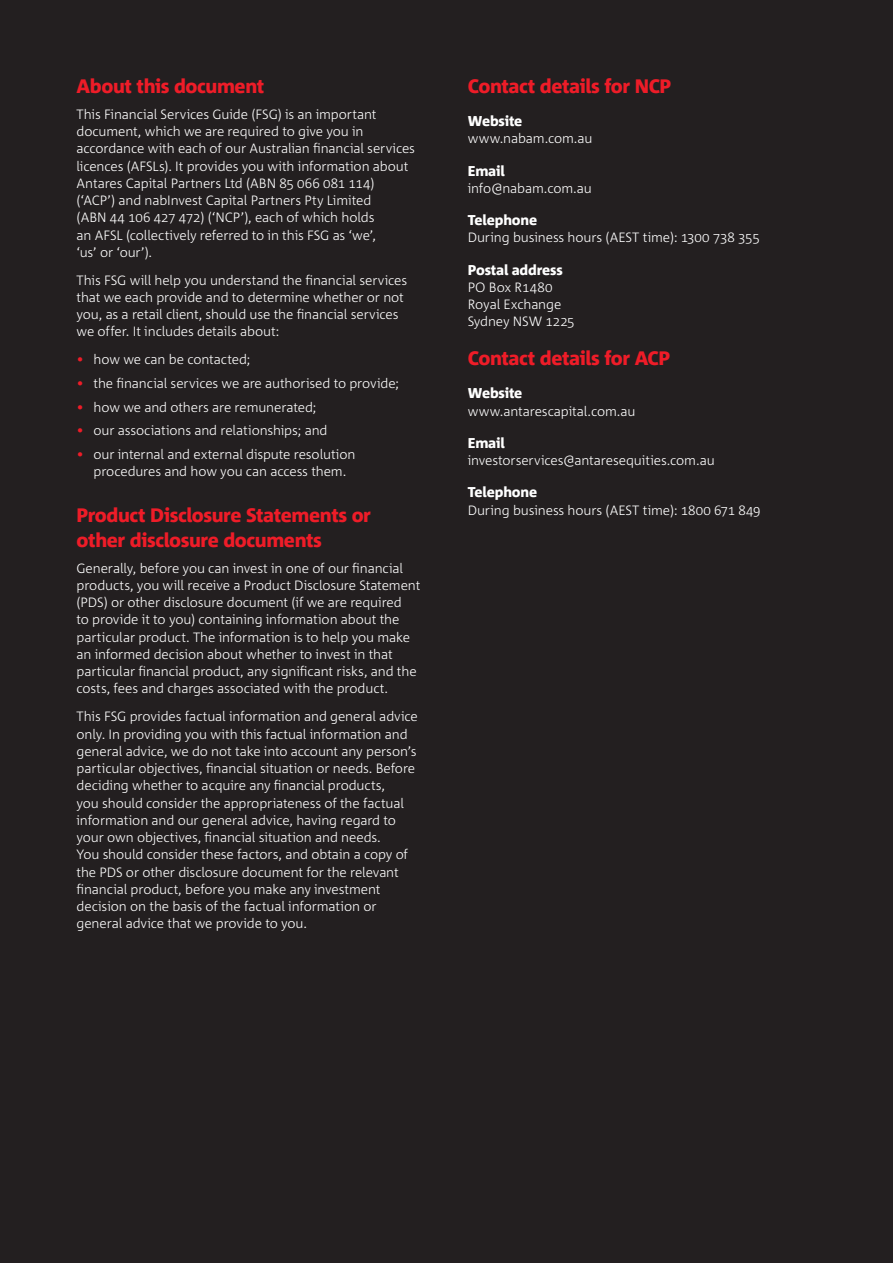
<style>
.page{position:relative;width:893px;height:1263px;background:#231f20}
.page>*{position:absolute;margin:0;border:0;box-sizing:border-box;transform-origin:0 0}
.t1{font:800 19.5px/24.8px "Corpid";letter-spacing:-.02em;color:#ee1c28}
.t2{font:800 14.25px "Corpid";letter-spacing:-.01em;color:#fff}
.t3{font:300 13.5px/17.2px "Corpid";letter-spacing:-.01em;color:#fff}
.s1{font-family:"Corpid C1";color:#ee1c28}
</style>
<div class="page">
<h1 class="t1" style="left:77px;top:74px;width:189px">About this document</h1>
<p class="t3" style="left:77px;top:106px;width:340px">This Financial Services Guide (FSG) is an important document, which we are required to give you in accordance with each of our Australian financial services licences (AFSLs). It provides you with information about Antares Capital Partners Ltd (ABN 85 066 081 114) (‘ACP’) and nabInvest Capital Partners Pty Limited<br>(ABN 44 106 427 472) (‘NCP’), each of which holds<br>an AFSL (collectively referred to in this FSG as ‘we’,<br>‘us’ or ‘our’).</p>
<p class="t3" style="left:77px;top:272px;width:332px">This FSG will help you understand the financial services that we each provide and to determine whether or not you, as a retail client, should use the financial services we offer. It includes details about:</p>
<p class="t3" style="left:77px;top:351px;width:175px"><span class="s1">•</span> how we can be contacted;</p>
<p class="t3" style="left:77px;top:375px;width:324px"><span class="s1">•</span> the financial services we are authorised to provide;</p>
<p class="t3" style="left:77px;top:398px;width:242px"><span class="s1">•</span> how we and others are remunerated;</p>
<p class="t3" style="left:77px;top:422px;width:253px"><span class="s1">•</span> our associations and relationships; and</p>
<p class="t3" style="left:77px;top:446px;width:280px;text-align:center"><span class="s1">•</span> our internal and external dispute resolution procedures and how you can access them.</p>
<h1 class="t1" style="left:77px;top:503px;width:296px">Product Disclosure Statements or other disclosure documents</h1>
<p class="t3" style="left:77px;top:559px;width:345px">Generally, before you can invest in one of our financial products, you will receive a Product Disclosure Statement (PDS) or other disclosure document (if we are required<br>to provide it to you) containing information about the particular product. The information is to help you make an informed decision about whether to invest in that particular financial product, any significant risks, and the costs, fees and charges associated with the product.</p>
<p class="t3" style="left:77px;top:708px;width:343px">This FSG provides factual information and general advice only. In providing you with this factual information and general advice, we do not take into account any person’s particular objectives, financial situation or needs. Before deciding whether to acquire any financial products,<br>you should consider the appropriateness of the factual information and our general advice, having regard to your own objectives, financial situation and needs.<br>You should consider these factors, and obtain a copy of the PDS or other disclosure document for the relevant financial product, before you make any investment decision on the basis of the factual information or general advice that we provide to you.</p>
<h1 class="t1" style="left:468px;top:74px;width:205px">Contact details for NCP</h1>
<p class="t2" style="left:468px;top:113px;width:56px">Website</p>
<p class="t3" style="left:468px;top:130px;width:126px">www.nabam.com.au</p>
<p class="t2" style="left:468px;top:163px;width:39px">Email</p>
<p class="t3" style="left:468px;top:180px;width:126px">info@nabam.com.au</p>
<p class="t2" style="left:468px;top:212px;width:71px">Telephone</p>
<p class="t3" style="left:468px;top:229px;width:293px">During business hours (AEST time): 1300 738 355</p>
<p class="t2" style="left:468px;top:262px;width:96px">Postal address</p>
<p class="t3" style="left:468px;top:279px;width:108px">PO Box R1480<br>Royal Exchange<br>Sydney NSW 1225</p>
<h1 class="t1" style="left:468px;top:346px;width:204px">Contact details for ACP</h1>
<p class="t2" style="left:468px;top:385px;width:56px">Website</p>
<p class="t3" style="left:468px;top:402px;width:169px">www.antarescapital.com.au</p>
<p class="t2" style="left:468px;top:435px;width:39px">Email</p>
<p class="t3" style="left:468px;top:452px;width:248px">investorservices@antaresequities.com.au</p>
<p class="t2" style="left:468px;top:484px;width:71px">Telephone</p>
<p class="t3" style="left:468px;top:501px;width:294px">During business hours (AEST time): 1800 671 849</p>
</div>
